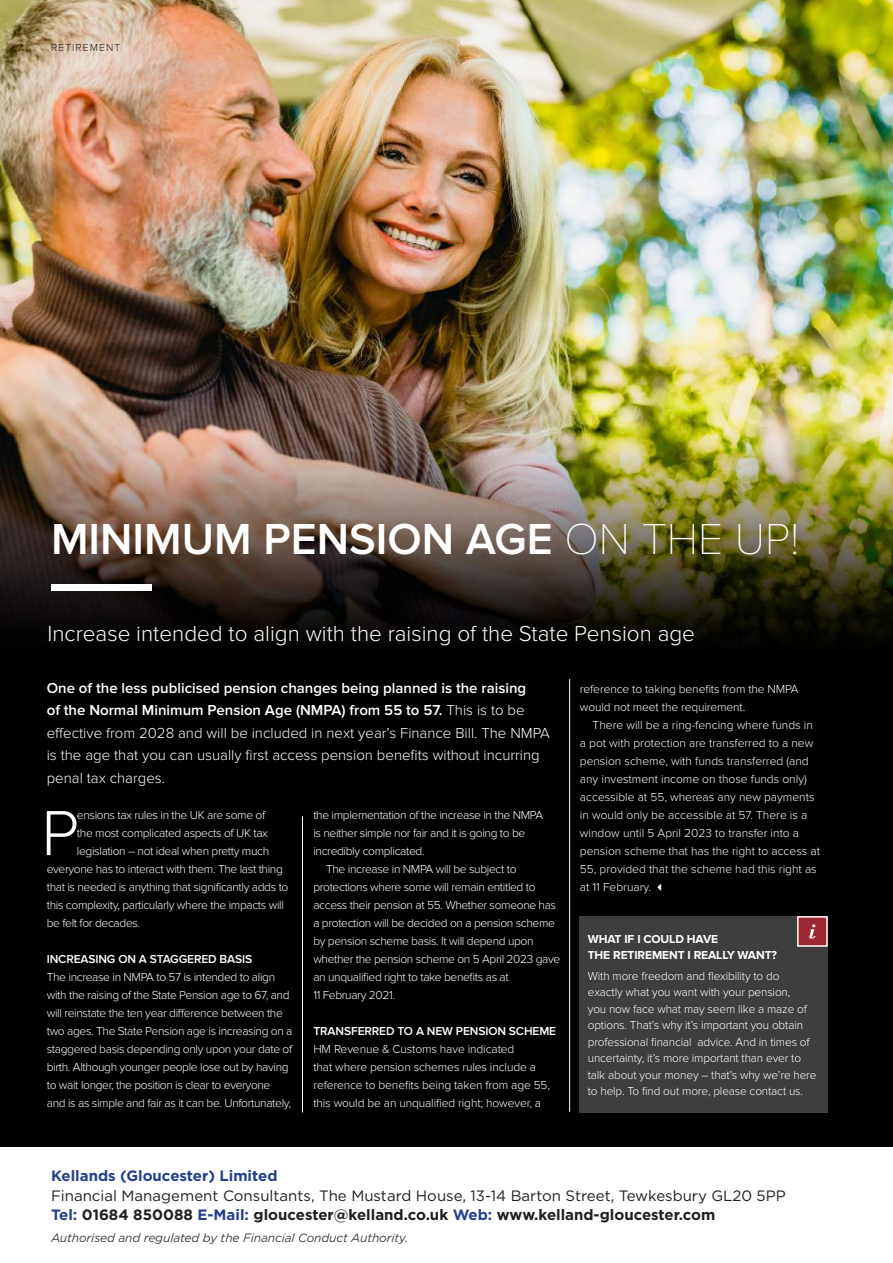
<style>
.page{position:relative;width:893px;height:1263px;background:#fff}
.page>*{position:absolute;margin:0;border:0;box-sizing:border-box;transform-origin:0 0}
.t1{font:300 66px "Proxima Nova";color:#fff}
.t2{font:600 45px "Proxima Nova";color:#fff}
.t3{font:300 22.5px "Proxima Nova";color:#fff}
.t4{font:300 15px/22.5px "Proxima Nova";color:#fff}
.t5{font:15px/19.5px "Gotham HTF";color:#231f20}
.t6{font:700 15px "Gotham HTF";color:#253f8e}
.t7{font:300 12px/18px "Proxima Nova";letter-spacing:-.03em;color:#fff}
.t8{font:300 12px/16.5px "Proxima Nova";letter-spacing:-.01em;color:#fff}
.t9{font:300 12px/18px "Proxima Nova";color:#fff}
.t10{font:600 12px "Proxima Nova";letter-spacing:-.01em;color:#fff}
.t11{font:italic 12px "Gotham HTF";letter-spacing:-.01em;color:#3e3e3f}
.t12{font:700 12px/16.5px "Proxima Nova";letter-spacing:-.01em;color:#fff}
.t13{font:300 10.5px "Proxima Nova";letter-spacing:.1em;color:#231f20}
.s1{font-family:"Proxima Nova T";font-weight:100}
.s2{font-weight:600}
.s3{font-weight:700;color:#253f8e}
.s4{font-weight:700}
</style>
<div class="page">
<img style="left:0;top:0;width:893px;height:1147px">
<hr style="left:569px;top:679px;width:1px;height:433px;background:#fff">
<hr style="left:302px;top:816px;width:1px;height:296px;background:#fff">
<div style="left:51px;top:585px;width:100px;height:6px;background:#fff"></div>
<div style="left:579px;top:916px;width:249px;height:196px;background:#3e3e3f"></div>
<div style="left:797px;top:916px;width:31px;height:31px;background:#9e2832;border:2px solid #fff"></div>
<svg style="left:809px;top:924px;width:7px;height:14px"></svg>
<p class="t13" style="left:51px;top:41px;width:71px">RETIREMENT</p>
<h2 class="t2" style="left:51px;top:513px;width:750px">MINIMUM PENSION AGE <span class="s1">ON THE UP!</span></h2>
<h3 class="t3" style="left:47px;top:621px;width:649px">Increase intended to align with the raising of the State Pension age</h3>
<p class="t4" style="left:47px;top:677px;width:504px"><span class="s2">One of the less publicised pension changes being planned is the raising<br>of the Normal Minimum Pension Age (NMPA) from 55 to 57.</span> This is to be effective from 2028 and will be included in next year’s Finance Bill. The NMPA is the age that you can usually first access pension benefits without incurring penal tax charges.</p>
<h1 class="t1" style="left:41px;top:795px;width:39px">P</h1>
<p class="t7" style="left:77px;top:806px;width:190px">ensions tax rules in the UK are some of</p>
<p class="t8" style="left:580px;top:680px;width:220px;line-height:18px">reference to taking benefits from the NMPA would not meet the requirement.</p>
<p class="t9" style="left:580px;top:716px;width:242px;text-indent:13px">There will be a ring-fencing where funds in a pot with protection are transferred to a new pension scheme, with funds transferred (and any investment income on those funds only) accessible at 55, whereas any new payments in would only be accessible at 57. There is a window until 5 April 2023 to transfer into a pension scheme that has the right to access at 55, provided that the scheme had this right as at 11 February. ✓</p>
<p class="t7" style="left:313px;top:806px;width:231px">the implementation of the increase in the NMPA</p>
<p class="t7" style="left:313px;top:824px;width:214px">is neither simple nor fair and it is going to be</p>
<p class="t7" style="left:313px;top:842px;width:113px">incredibly complicated.</p>
<p class="t7" style="left:326px;top:860px;width:192px">The increase in NMPA will be subject to</p>
<p class="t7" style="left:313px;top:878px;width:224px">protections where some will remain entitled to</p>
<p class="t7" style="left:313px;top:896px;width:244px">access their pension at 55. Whether someone has</p>
<p class="t7" style="left:313px;top:914px;width:243px">a protection will be decided on a pension scheme</p>
<p class="t7" style="left:313px;top:932px;width:222px">by pension scheme basis. It will depend upon</p>
<p class="t7" style="left:313px;top:950px;width:248px">whether the pension scheme on 5 April 2023 gave</p>
<p class="t7" style="left:313px;top:968px;width:197px">an unqualified right to take benefits as at</p>
<p class="t7" style="left:313px;top:986px;width:83px">11 February 2021.</p>
<p class="t10" style="left:313px;top:1024px;width:244px">TRANSFERRED TO A NEW PENSION SCHEME</p>
<p class="t8" style="left:313px;top:1040px;width:238px;line-height:18px">HM Revenue &amp; Customs have indicated<br>that where pension schemes rules include a reference to benefits being taken from age 55, this would be an unqualified right; however, a</p>
<p class="t7" style="left:77px;top:824px;width:193px">the most complicated aspects of UK tax</p>
<p class="t7" style="left:77px;top:842px;width:194px">legislation – not ideal when pretty much</p>
<p class="t7" style="left:47px;top:860px;width:238px">everyone has to interact with them. The last thing</p>
<p class="t7" style="left:47px;top:878px;width:243px">that is needed is anything that significantly adds to</p>
<p class="t7" style="left:47px;top:896px;width:239px">this complexity, particularly where the impacts will</p>
<p class="t7" style="left:47px;top:914px;width:95px">be felt for decades.</p>
<p class="t10" style="left:47px;top:952px;width:207px">INCREASING ON A STAGGERED BASIS</p>
<p class="t7" style="left:47px;top:968px;width:247px">The increase in NMPA to 57 is intended to align with the raising of the State Pension age to 67, and will reinstate the ten year difference between the two ages. The State Pension age is increasing on a staggered basis depending only upon your date of birth. Although younger people lose out by having to wait longer, the position is clear to everyone<br>and is as simple and fair as it can be. Unfortunately,</p>
<p class="t12" style="left:588px;top:930px;width:191px">WHAT IF I COULD HAVE<br>THE RETIREMENT I REALLY WANT?</p>
<p class="t8" style="left:588px;top:968px;width:230px">With more freedom and flexibility to do exactly what you want with your pension,<br>you now face what may seem like a maze of options. That’s why it’s important you obtain professional financial advice. And in times of uncertainty, it’s more important than ever to talk about your money – that’s why we’re here to help. To find out more, please contact us.</p>
<p class="t6" style="left:51px;top:1167px;width:228px">Kellands (Gloucester) Limited</p>
<p class="t5" style="left:51px;top:1186px;width:736px">Financial Management Consultants, The Mustard House, 13-14 Barton Street, Tewkesbury GL20 5PP<br><span class="s3">Tel:</span> <span class="s4">01684 850088</span> <span class="s3">E-Mail:</span> <span class="s4">gloucester@kelland.co.uk</span> <span class="s3">Web:</span> <span class="s4">www.kelland-gloucester.com</span></p>
<p class="t11" style="left:51px;top:1231px;width:359px">Authorised and regulated by the Financial Conduct Authority.</p>
</div>
